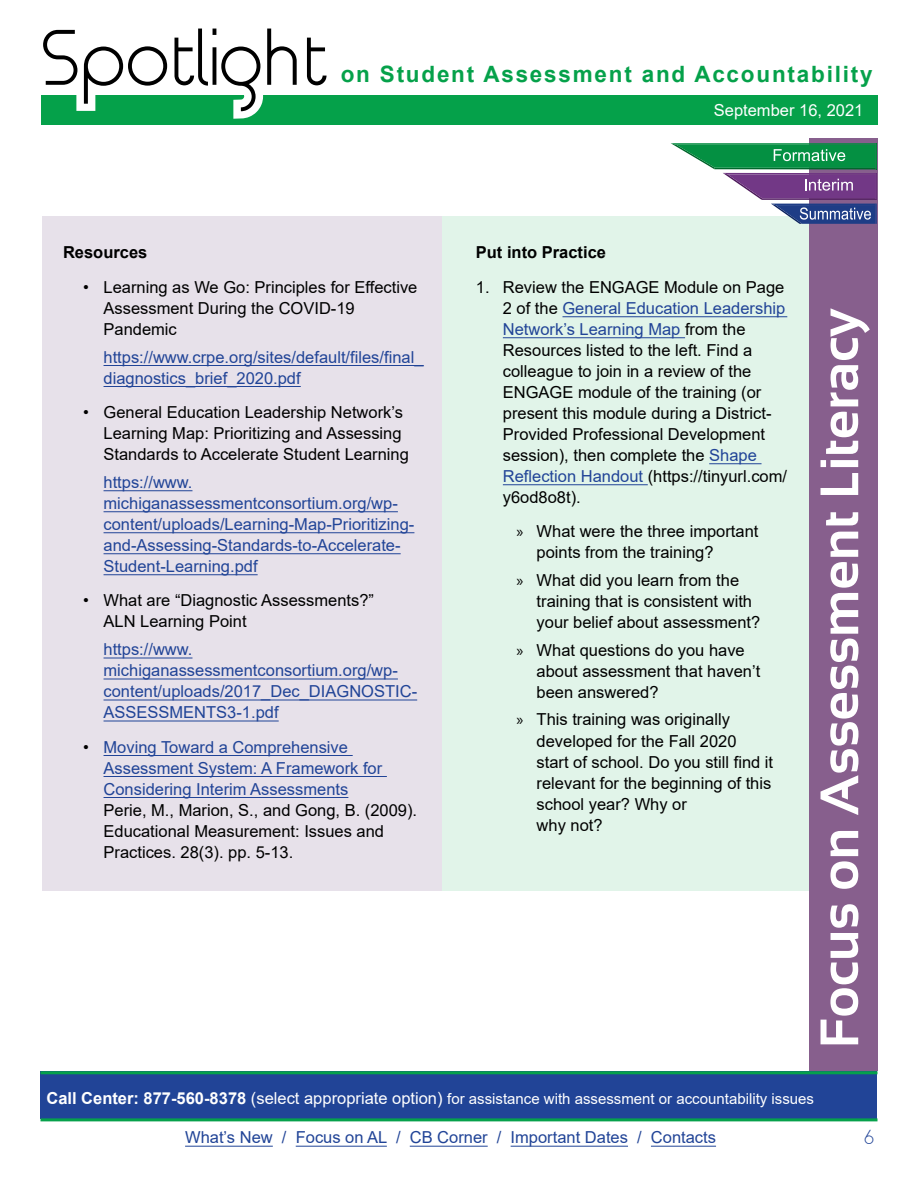
<style>
.page{position:relative;width:918px;height:1188px;background:#fff}
.page>*{position:absolute;margin:0;border:0;box-sizing:border-box;transform-origin:0 0}
.t1{font:700 22.5px "Arial";letter-spacing:.08em;color:#05a14a}
.t2{font:16.5px/21px "Arial";color:#000}
.t3{font:16.5px/21px "Arial";color:#214497}
.t4{font:700 16.5px "Arial";color:#000}
.t5{font:16.5px "Arial";color:#fff}
.t6{font:16.5px "Time Burner";color:#214497}
.t7{font:15px "Arial";color:#fff}
.s1{color:#000}
.s2{color:#214497}
.s3{font-family:"Myriad Pro"}
.s4{font-weight:700;font-size:16.5px}
.s5{font-size:16.5px}
</style>
<div class="page">
<div style="left:40px;top:1071px;width:838px;height:47px;background:#214497"></div>
<hr style="left:40px;top:1071px;width:838px;height:3px;background:#06a14b">
<hr style="left:40px;top:1118px;width:838px;height:3px;background:#06a14b">
<hr style="left:185px;top:1146px;width:88px;height:1px;background:#214497">
<hr style="left:296px;top:1146px;width:91px;height:1px;background:#214497">
<hr style="left:410px;top:1146px;width:78px;height:1px;background:#214497">
<hr style="left:511px;top:1146px;width:117px;height:1px;background:#214497">
<hr style="left:651px;top:1146px;width:65px;height:1px;background:#214497">
<div style="left:41px;top:95px;width:837px;height:30px;background:#05a14a"></div>
<svg style="left:43px;top:28px;width:284px;height:91px"></svg>
<div style="left:43px;top:216px;width:399px;height:675px;background:#e7e1ea"></div>
<div style="left:442px;top:216px;width:367px;height:675px;background:#e1f4e9"></div>
<div style="left:809px;top:139px;width:69px;height:932px;background:#875f8d"></div>
<svg style="left:671px;top:143px;width:206px;height:81px"></svg>
<svg style="left:821px;top:904px;width:37px;height:140px"></svg>
<svg style="left:830px;top:831px;width:28px;height:58px"></svg>
<svg style="left:821px;top:532px;width:37px;height:283px"></svg>
<svg style="left:826px;top:512px;width:32px;height:13px"></svg>
<svg style="left:821px;top:473px;width:37px;height:22px"></svg>
<svg style="left:821px;top:460px;width:37px;height:7px"></svg>
<svg style="left:826px;top:412px;width:32px;height:42px"></svg>
<svg style="left:831px;top:308px;width:39px;height:98px"></svg>
<hr style="left:104px;top:365px;width:320px;height:1px;background:#214497">
<hr style="left:104px;top:386px;width:197px;height:1px;background:#214497">
<hr style="left:104px;top:490px;width:88px;height:1px;background:#214497">
<hr style="left:104px;top:511px;width:294px;height:1px;background:#214497">
<hr style="left:104px;top:532px;width:310px;height:1px;background:#214497">
<hr style="left:104px;top:553px;width:297px;height:1px;background:#214497">
<hr style="left:104px;top:574px;width:154px;height:1px;background:#214497">
<hr style="left:104px;top:658px;width:88px;height:1px;background:#214497">
<hr style="left:104px;top:679px;width:294px;height:1px;background:#214497">
<hr style="left:104px;top:700px;width:313px;height:1px;background:#214497">
<hr style="left:104px;top:721px;width:175px;height:1px;background:#214497">
<hr style="left:104px;top:755px;width:249px;height:1px;background:#214497">
<hr style="left:104px;top:776px;width:283px;height:1px;background:#214497">
<hr style="left:104px;top:797px;width:244px;height:1px;background:#214497">
<hr style="left:563px;top:316px;width:224px;height:1px;background:#214497">
<hr style="left:503px;top:337px;width:182px;height:1px;background:#214497">
<hr style="left:709px;top:463px;width:53px;height:1px;background:#214497">
<hr style="left:503px;top:484px;width:145px;height:1px;background:#214497">
<h1 class="t1" style="left:341px;top:59px;width:533px">on Student Assessment and Accountability</h1>
<p class="t5" style="left:714px;top:99px;width:151px">September 16, 2021</p>
<h4 class="t4" style="left:63px;top:241px;width:86px">Resources</h4>
<p class="t2" style="left:104px;top:276px;width:315px;text-indent:-20px">• Learning as We Go: Principles for Effective<br>Assessment During the COVID-19<br>Pandemic</p>
<p class="t3" style="left:104px;top:346px;width:322px">https://www.crpe.org/sites/default/files/final_ diagnostics_brief_2020.pdf</p>
<p class="t2" style="left:104px;top:402px;width:307px;text-indent:-20px">• General Education Leadership Network’s<br>Learning Map: Prioritizing and Assessing<br>Standards to Accelerate Student Learning</p>
<p class="t3" style="left:104px;top:471px;width:312px">https://www. michiganassessmentconsortium.org/wp&shy;content/uploads/Learning-Map-Prioritizing&shy;and-Assessing-Standards-to-Accelerate-Student-Learning.pdf</p>
<p class="t2" style="left:104px;top:590px;width:272px;text-indent:-20px">• What are “Diagnostic Assessments?”<br>ALN Learning Point</p>
<p class="t3" style="left:104px;top:639px;width:315px">https://www. michiganassessmentconsortium.org/wp&shy;content/uploads/2017_Dec_DIAGNOSTIC-<br>ASSESSMENTS3-1.pdf</p>
<p class="t3" style="left:104px;top:736px;width:280px;text-indent:-20px"><span class="s1">•</span> Moving Toward a Comprehensive<br>Assessment System: A Framework for<br>Considering Interim Assessments</p>
<p class="t2" style="left:104px;top:799px;width:315px">Perie, M., Marion, S., and Gong, B. (2009).<br>Educational Measurement: Issues and<br>Practices. 28(3). pp. 5-13.</p>
<h4 class="t4" style="left:476px;top:241px;width:132px">Put into Practice</h4>
<p class="t2" style="left:503px;top:276px;width:286px;text-indent:-27px">1. Review the ENGAGE Module on Page 2 of the <span class="s2">General Education Leadership Network’s Learning Map</span> from the Resources listed to the left. Find a colleague to join in a review of the ENGAGE module of the training (or present this module during a District-Provided Professional Development session), then complete the <span class="s2">Shape Reflection Handout</span> (https://tinyurl.com/ y6od8o8t).</p>
<p class="t2" style="left:537px;top:521px;width:223px;text-indent:-20px"><span class="s3">»</span> What were the three important points from the training?</p>
<p class="t2" style="left:537px;top:570px;width:225px;text-indent:-20px"><span class="s3">»</span> What did you learn from the training that is consistent with your belief about assessment?</p>
<p class="t2" style="left:537px;top:639px;width:225px;text-indent:-20px"><span class="s3">»</span> What questions do you have about assessment that haven’t been answered?</p>
<p class="t2" style="left:537px;top:709px;width:238px;text-indent:-20px"><span class="s3">»</span> This training was originally developed for the Fall 2020<br>start of school. Do you still find it relevant for the beginning of this school year? Why or<br>why not?</p>
<p class="t7" style="left:46px;top:1088px;width:769px"><span class="s4">Call Center: 877-560-8378</span> <span class="s5">(select appropriate option)</span> for assistance with assessment or accountability issues</p>
<p class="t3" style="left:185px;top:1127px;width:532px">What’s New / Focus on AL / CB Corner / Important Dates / Contacts</p>
<p class="t6" style="left:864px;top:1129px;width:12px">6</p>
</div>
